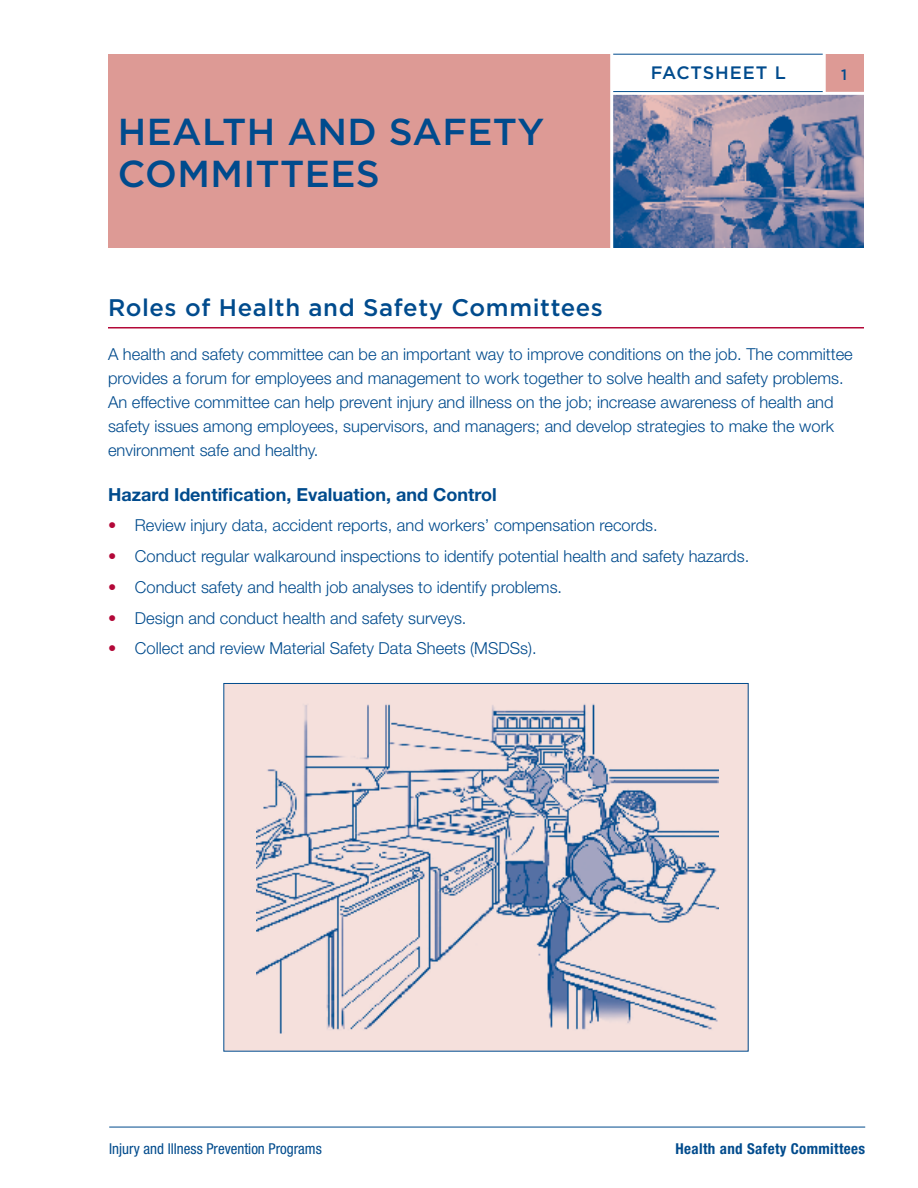
<style>
.page{position:relative;width:918px;height:1188px;background:#fff}
.page>*{position:absolute;margin:0;border:0;box-sizing:border-box;transform-origin:0 0}
.t1{font:500 37.5px/42px "Gotham";letter-spacing:.01em;color:#004b8d}
.t2{font:500 24px "Gotham";letter-spacing:.02em;color:#004b8d}
.t3{font:700 18px "Helvetica Neue LT Std";color:#004b8d}
.t4{font:500 18px "Gotham";color:#004b8d}
.t5{font:300 16.5px/24px "Helvetica Neue LT Std";color:#004b8d}
.t6{font:condensed 15px "Helvetica Neue LT Std";color:#004b8d}
.t7{font:700 condensed 15px "Helvetica Neue LT Std";letter-spacing:.025em;color:#004b8d}
.t8{font:500 15px "Gotham";color:#004b8d}
.s1{color:#b30838}
</style>
<div class="page">
<hr style="left:109px;top:1127px;width:756px;height:1px;background:#004b8d">
<hr style="left:108px;top:327px;width:756px;height:1px;background:#b30838">
<div style="left:108px;top:54px;width:504px;height:194px;background:#dd9a95"></div>
<img style="left:613px;top:95px;width:251px;height:153px">
<div style="left:824px;top:54px;width:40px;height:40px;background:#dd9a95"></div>
<hr style="left:612px;top:92px;width:257px;height:3px;background:#fff">
<hr style="left:612px;top:54px;width:212px;height:1px;background:#004b8d">
<hr style="left:612px;top:91px;width:212px;height:1px;background:#004b8d">
<hr style="left:823px;top:48px;width:3px;height:46px;background:#fff">
<hr style="left:610px;top:46px;width:3px;height:244px;background:#fff">
<div style="left:224px;top:683px;width:524px;height:368px;background:#f5e0dc"></div>
<img style="left:257px;top:703px;width:461px;height:331px">
<h1 class="t1" style="left:118px;top:110px;width:428px">Health and Safety<br>Committees</h1>
<p class="t4" style="left:651px;top:61px;width:92px">FACTSHEET</p>
<p class="t4" style="left:775px;top:61px;width:10px">L</p>
<p class="t8" style="left:841px;top:65px;width:7px">1</p>
<h2 class="t2" style="left:108px;top:292px;width:496px">Roles of Health and Safety Committees</h2>
<p class="t5" style="left:108px;top:342px;width:746px">A health and safety committee can be an important way to improve conditions on the job. The committee provides a forum for employees and management to work together to solve health and safety problems.<br>An effective committee can help prevent injury and illness on the job; increase awareness of health and safety issues among employees, supervisors, and managers; and develop strategies to make the work environment safe and healthy.</p>
<p class="t3" style="left:108px;top:483px;width:390px">Hazard Identification, Evaluation, and Control</p>
<p class="t5" style="left:108px;top:513px;width:551px"><span class="s1">•</span> Review injury data, accident reports, and workers’ compensation records.</p>
<p class="t5" style="left:108px;top:544px;width:643px"><span class="s1">•</span> Conduct regular walkaround inspections to identify potential health and safety hazards.</p>
<p class="t5" style="left:108px;top:575px;width:456px"><span class="s1">•</span> Conduct safety and health job analyses to identify problems.</p>
<p class="t5" style="left:108px;top:606px;width:360px"><span class="s1">•</span> Design and conduct health and safety surveys.</p>
<p class="t5" style="left:108px;top:636px;width:430px"><span class="s1">•</span> Collect and review Material Safety Data Sheets (MSDSs).</p>
<p class="t6" style="left:109px;top:1140px;width:214px">Injury and Illness Prevention Programs</p>
<p class="t7" style="left:676px;top:1140px;width:191px">Health and Safety Committees</p>
</div>
